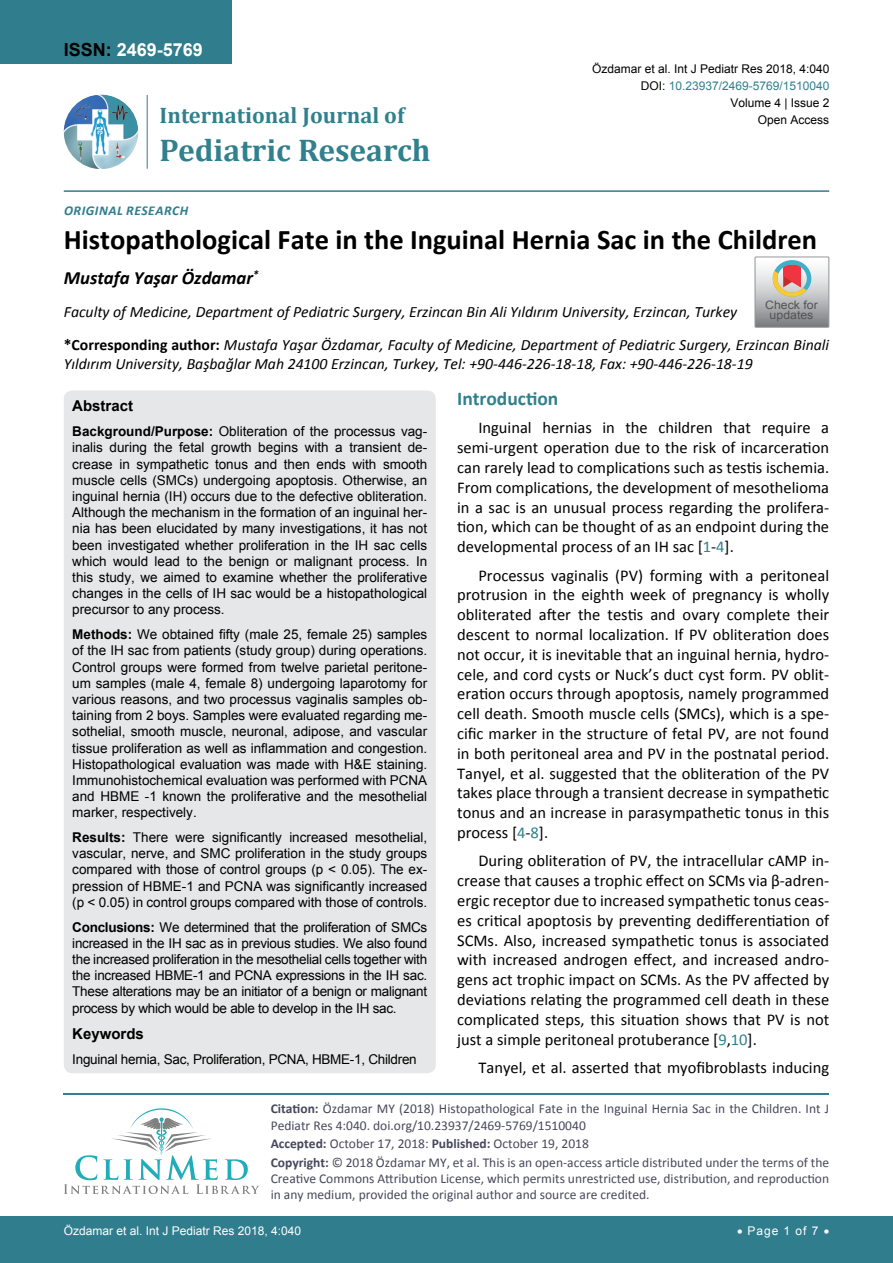
<style>
.page{position:relative;width:893px;height:1263px;background:#fff}
.page>*{position:absolute;margin:0;border:0;box-sizing:border-box;transform-origin:0 0}
.t1{font:700 31.5px "Cambria";color:#30808d}
.t2{font:700 28.5px "Calibri";color:#000}
.t3{font:700 22.5px "Cambria";color:#30808d}
.t4{font:700 19.5px "Calibri";color:#30808d}
.t5{font:italic 700 18.75px "Calibri";color:#000}
.t6{font:700 18px "Arial";color:#fff}
.t7{font:16.5px/19.8px "Calibri";color:#000;text-align:justify}
.t8{font:italic 15.75px/33px "Calibri";color:#000}
.t9{font:700 15px "Arial";color:#000}
.t10{font:13.5px/16.2px "Arial";color:#000;text-align:justify}
.t11{font:13.5px/16.2px "Calibri";color:#47475c}
.t12{font:13.5px "Arial";letter-spacing:-.02em;color:#000}
.t13{font:italic 700 13.5px "Calibri";letter-spacing:.04em;color:#307d8d}
.t14{font:12px "Arial";color:#000}
.t15{font:12px "Arial";color:#fff}
.t16{font:12px "Arial";color:#30808d}
.t17{font:11.7px/10.1px "Arial";color:#535353;text-align:center;scale:1.06 1}
.s1{color:#000}
.s2{font-weight:700;font-style:normal}
.s3{font-weight:700}
.s4{color:#30808d}
</style>
<div class="page">
<hr style="left:64px;top:1093px;width:765px;height:2px;background:#30808d">
<svg style="left:64px;top:1108px;width:195px;height:86px"></svg>
<div style="left:0;top:0;width:231px;height:64px;background:#307d8d"></div>
<img style="left:64px;top:95px;width:74px;height:74px;border-radius:37px">
<hr style="left:147px;top:95px;width:1px;height:74px;background:#307d8d">
<hr style="left:64px;top:190px;width:765px;height:2px;background:#307d8d">
<div style="left:0;top:1217px;width:893px;height:46px;background:#307d8d"></div>
<div style="left:64px;top:390px;width:372px;height:683px;background:#e6e7e8;border-radius:9px"></div>
<svg style="left:755px;top:257px;width:74px;height:70px;background:#bdb6b3"></svg>
<h3 class="t6" style="left:64px;top:38px;width:141px"><span class="s1">ISSN:</span> 2469-5769</h3>
<h3 class="t3" style="left:160px;top:100px;width:246px">International Journal of</h3>
<h1 class="t1" style="left:160px;top:128px;width:273px">Pediatric Research</h1>
<p class="t13" style="left:64px;top:202px;width:126px">Original Research</p>
<p class="t14" style="left:592px;top:60px;width:239px">Özdamar et al. Int J Pediatr Res 2018, 4:040</p>
<p class="t14" style="left:730px;top:95px;width:101px">Volume 4 | Issue 2</p>
<p class="t16" style="left:641px;top:78px;width:190px"><span class="s1">DOI:</span> 10.23937/2469-5769/1510040</p>
<p class="t14" style="left:758px;top:112px;width:73px">Open Access</p>
<h2 class="t2" style="left:64px;top:222px;width:755px">Histopathological Fate in the Inguinal Hernia Sac in the Children</h2>
<h3 class="t5" style="left:64px;top:266px;width:196px">Mustafa Yaşar Özdamar<sup>*</sup></h3>
<p class="t8" style="left:64px;top:295px;width:767px">Faculty of Medicine, Department of Pediatric Surgery, Erzincan Bin Ali Yıldırım University, Erzincan, Turkey <span class="s2">*Corresponding author:</span> Mustafa Yaşar Özdamar, Faculty of Medicine, Department of Pediatric Surgery, Erzincan Binali</p>
<p class="t8" style="left:64px;top:347px;width:690px">Yıldırım University, Başbağlar Mah 24100 Erzincan, Turkey, Tel: +90-446-226-18-18, Fax: +90-446-226-18-19</p>
<p class="t9" style="left:72px;top:396px;width:62px">Abstract</p>
<p class="t10" style="left:72px;top:423px;width:356px"><span class="s3">Background/Purpose:</span> Obliteration of the processus vag&shy;inalis during the fetal growth begins with a transient de&shy;crease in sympathetic tonus and then ends with smooth muscle cells (SMCs) undergoing apoptosis. Otherwise, an inguinal hernia (IH) occurs due to the defective obliteration.<br>Although the mechanism in the formation of an inguinal her&shy;nia has been elucidated by many investigations, it has not been investigated whether proliferation in the IH sac cells which would lead to the benign or malignant process. In this study, we aimed to examine whether the proliferative changes in the cells of IH sac would be a histopathological precursor to any process.</p>
<p class="t10" style="left:72px;top:626px;width:356px"><span class="s3">Methods:</span> We obtained fifty (male 25, female 25) samples of the IH sac from patients (study group) during operations.<br>Control groups were formed from twelve parietal peritone&shy;um samples (male 4, female 8) undergoing laparotomy for various reasons, and two processus vaginalis samples ob&shy;taining from 2 boys. Samples were evaluated regarding me&shy;sothelial, smooth muscle, neuronal, adipose, and vascular tissue proliferation as well as inflammation and congestion.<br>Histopathological evaluation was made with H&amp;E staining.<br>Immunohistochemical evaluation was performed with PCNA and HBME -1 known the proliferative and the mesothelial marker, respectively.</p>
<p class="t10" style="left:72px;top:829px;width:356px"><span class="s3">Results:</span> There were significantly increased mesothelial, vascular, nerve, and SMC proliferation in the study groups compared with those of control groups (p &lt; 0.05). The ex&shy;pression of HBME-1 and PCNA was significantly increased (p &lt; 0.05) in control groups compared with those of controls.</p>
<p class="t10" style="left:72px;top:919px;width:356px"><span class="s3">Conclusions:</span> We determined that the proliferation of SMCs increased in the IH sac as in previous studies. We also found the increased proliferation in the mesothelial cells together with the increased HBME-1 and PCNA expressions in the IH sac.<br>These alterations may be an initiator of a benign or malignant process by which would be able to develop in the IH sac.</p>
<p class="t9" style="left:72px;top:1024px;width:73px">Keywords</p>
<p class="t12" style="left:72px;top:1050px;width:346px">Inguinal hernia, Sac, Proliferation, PCNA, HBME-1, Children</p>
<p class="t17" style="left:765px;top:300px;width:51px">Check for updates</p>
<h3 class="t4" style="left:457px;top:387px;width:103px">Introduction</h3>
<p class="t7" style="left:457px;top:418px;width:374px;text-indent:21px">Inguinal hernias in the children that require a semi-urgent operation due to the risk of incarceration can rarely lead to complications such as testis ischemia.<br>From complications, the development of mesothelioma in a sac is an unusual process regarding the prolifera&shy;tion, which can be thought of as an endpoint during the developmental process of an IH sac [<span class="s4">1</span>-<span class="s4">4</span>].</p>
<p class="t7" style="left:457px;top:565px;width:374px;text-indent:21px">Processus vaginalis (PV) forming with a peritoneal protrusion in the eighth week of pregnancy is wholly obliterated after the testis and ovary complete their descent to normal localization. If PV obliteration does not occur, it is inevitable that an inguinal hernia, hydro&shy;cele, and cord cysts or Nuck’s duct cyst form. PV oblit&shy;eration occurs through apoptosis, namely programmed cell death. Smooth muscle cells (SMCs), which is a spe&shy;cific marker in the structure of fetal PV, are not found in both peritoneal area and PV in the postnatal period.<br>Tanyel, et al. suggested that the obliteration of the PV takes place through a transient decrease in sympathetic tonus and an increase in parasympathetic tonus in this process [<span class="s4">4</span>-<span class="s4">8</span>].</p>
<p class="t7" style="left:457px;top:851px;width:374px;text-indent:21px">During obliteration of PV, the intracellular cAMP in&shy;crease that causes a trophic effect on SCMs via β-adren&shy;ergic receptor due to increased sympathetic tonus ceas&shy;es critical apoptosis by preventing dedifferentiation of SCMs. Also, increased sympathetic tonus is associated with increased androgen effect, and increased andro&shy;gens act trophic impact on SCMs. As the PV affected by deviations relating the programmed cell death in these complicated steps, this situation shows that PV is not just a simple peritoneal protuberance [<span class="s4">9</span>,<span class="s4">10</span>].</p>
<p class="t7" style="left:478px;top:1057px;width:352px">Tanyel, et al. asserted that myofibroblasts inducing</p>
<p class="t11" style="left:271px;top:1101px;width:560px"><span class="s3">Citation:</span> Özdamar MY (2018) Histopathological Fate in the Inguinal Hernia Sac in the Children. Int J<br>Pediatr Res 4:040. doi.org/10.23937/2469-5769/1510040</p>
<p class="t11" style="left:271px;top:1134px;width:560px;line-height:18.6px"><span class="s3">Accepted:</span> October 17, 2018: <span class="s3">Published:</span> October 19, 2018<br><span class="s3">Copyright:</span> © 2018 Özdamar MY, et al. This is an open-access article distributed under the terms of the</p>
<p class="t11" style="left:271px;top:1170px;width:560px">Creative Commons Attribution License, which permits unrestricted use, distribution, and reproduction in any medium, provided the original author and source are credited.</p>
<p class="t15" style="left:64px;top:1223px;width:239px">Özdamar et al. Int J Pediatr Res 2018, 4:040</p>
<p class="t15" style="left:737px;top:1223px;width:94px">• Page 1 of 7 •</p>
</div>
